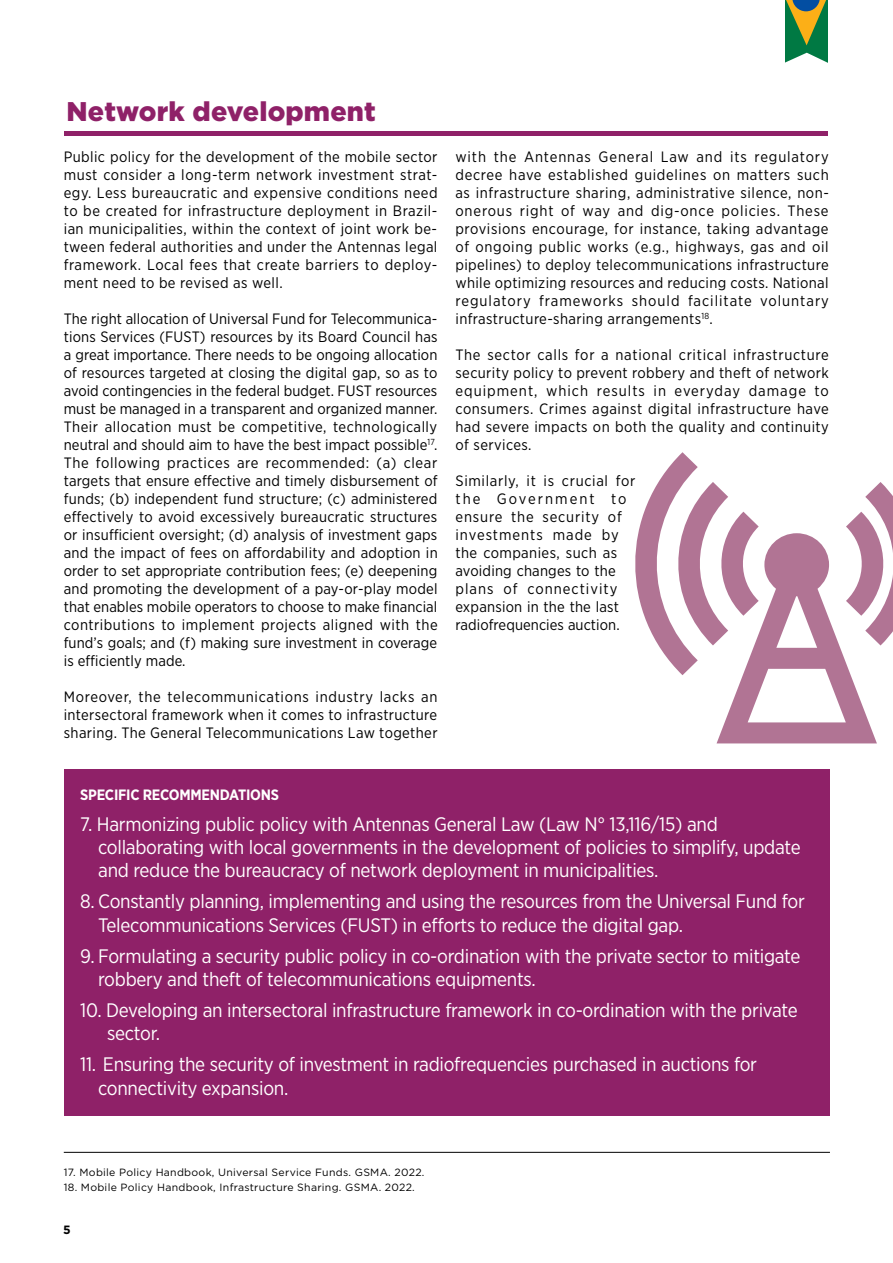
<style>
.page{position:relative;width:893px;height:1263px;background:#fff}
.page>*{position:absolute;margin:0;border:0;box-sizing:border-box;transform-origin:0 0}
.t1{font:900 27px "Gotham";letter-spacing:.005em;color:#8f2168}
.t2{font:19.5px/23.4px "Gotham Narrow";letter-spacing:-.015em;color:#fff}
.t3{font:15px/18px "Gotham Narrow";letter-spacing:.025em;color:#000;text-align:justify}
.t4{font:15px/18px "Gotham Narrow";letter-spacing:.045em;color:#000}
.t5{font:700 15px "Gotham Narrow";letter-spacing:-.015em;color:#fff}
.t6{font:700 12px "Gotham";color:#000}
.t7{font:10.5px "Gotham";letter-spacing:.025em;color:#000}
</style>
<div class="page">
<svg style="left:635px;top:452px;width:258px;height:291px"></svg>
<div style="left:64px;top:131px;width:763px;height:5px;background:#8f2168"></div>
<hr style="left:64px;top:1152px;width:766px;height:1px;background:#000">
<div style="left:65px;top:770px;width:765px;height:346px;background:#8f2168"></div>
<div style="left:785px;top:0;width:42px;height:64px;background:#007943"></div>
<svg style="left:785px;top:53px;width:43px;height:11px"></svg>
<svg style="left:786px;top:0;width:40px;height:45px"></svg>
<h1 class="t1" style="left:67px;top:92px;width:311px">Network development</h1>
<p class="t3" style="left:64px;top:147px;width:375px">Public policy for the development of the mobile sector must consider a long-term network investment strat&shy;egy. Less bureaucratic and expensive conditions need to be created for infrastructure deployment in Brazil&shy;ian municipalities, within the context of joint work be&shy;tween federal authorities and under the Antennas legal framework. Local fees that create barriers to deploy&shy;ment need to be revised as well.</p>
<p class="t3" style="left:64px;top:309px;width:375px">The right allocation of Universal Fund for Telecommunica&shy;tions Services (FUST) resources by its Board Council has a great importance. There needs to be ongoing allocation of resources targeted at closing the digital gap, so as to avoid contingencies in the federal budget. FUST resources must be managed in a transparent and organized manner.<br>Their allocation must be competitive, technologically neutral and should aim to have the best impact possible<sup>17</sup>.<br>The following practices are recommended: (a) clear targets that ensure effective and timely disbursement of funds; (b) independent fund structure; (c) administered effectively to avoid excessively bureaucratic structures or insufficient oversight; (d) analysis of investment gaps and the impact of fees on affordability and adoption in order to set appropriate contribution fees; (e) deepening and promoting the development of a pay-or-play model that enables mobile operators to choose to make financial contributions to implement projects aligned with the fund’s goals; and (f) making sure investment in coverage is efficiently made.</p>
<p class="t3" style="left:64px;top:687px;width:375px">Moreover, the telecommunications industry lacks an intersectoral framework when it comes to infrastructure sharing. The General Telecommunications Law together</p>
<p class="t3" style="left:455px;top:147px;width:375px">with the Antennas General Law and its regulatory decree have established guidelines on matters such as infrastructure sharing, administrative silence, non&shy;onerous right of way and dig-once policies. These provisions encourage, for instance, taking advantage of ongoing public works (e.g., highways, gas and oil pipelines) to deploy telecommunications infrastructure while optimizing resources and reducing costs. National regulatory frameworks should facilitate voluntary infrastructure-sharing arrangements<sup>18</sup>.</p>
<p class="t3" style="left:455px;top:345px;width:375px">The sector calls for a national critical infrastructure security policy to prevent robbery and theft of network equipment, which results in everyday damage to consumers. Crimes against digital infrastructure have had severe impacts on both the quality and continuity of services.</p>
<p class="t4" style="left:455px;top:471px;width:181px">Similarly, it is crucial for the Government to ensure the security of investments made by the companies, such as avoiding changes to the plans of connectivity expansion in the the last radiofrequencies auction.</p>
<p class="t5" style="left:80px;top:785px;width:200px">SPECIFIC RECOMMENDATIONS</p>
<p class="t2" style="left:98px;top:812px;width:704px;text-indent:-18px">7. Harmonizing public policy with Antennas General Law (Law N° 13,116/15) and collaborating with local governments in the development of policies to simplify, update and reduce the bureaucracy of network deployment in municipalities.</p>
<h2 class="t2" style="left:98px;top:889px;width:708px;text-indent:-18px">8. Constantly planning, implementing and using the resources from the Universal Fund for<br>Telecommunications Services (FUST) in efforts to reduce the digital gap.</h2>
<h2 class="t2" style="left:98px;top:944px;width:704px;text-indent:-18px">9. Formulating a security public policy in co-ordination with the private sector to mitigate robbery and theft of telecommunications equipments.</h2>
<h2 class="t2" style="left:107px;top:998px;width:692px;text-indent:-27px">10. Developing an intersectoral infrastructure framework in co-ordination with the private sector.</h2>
<h2 class="t2" style="left:98px;top:1052px;width:660px;text-indent:-18px">11. Ensuring the security of investment in radiofrequencies purchased in auctions for connectivity expansion.</h2>
<p class="t7" style="left:64px;top:1166px;width:362px">17. Mobile Policy Handbook, Universal Service Funds. GSMA. 2022.</p>
<p class="t7" style="left:64px;top:1181px;width:353px">18. Mobile Policy Handbook, Infrastructure Sharing. GSMA. 2022.</p>
<p class="t6" style="left:63px;top:1222px;width:9px">5</p>
</div>
